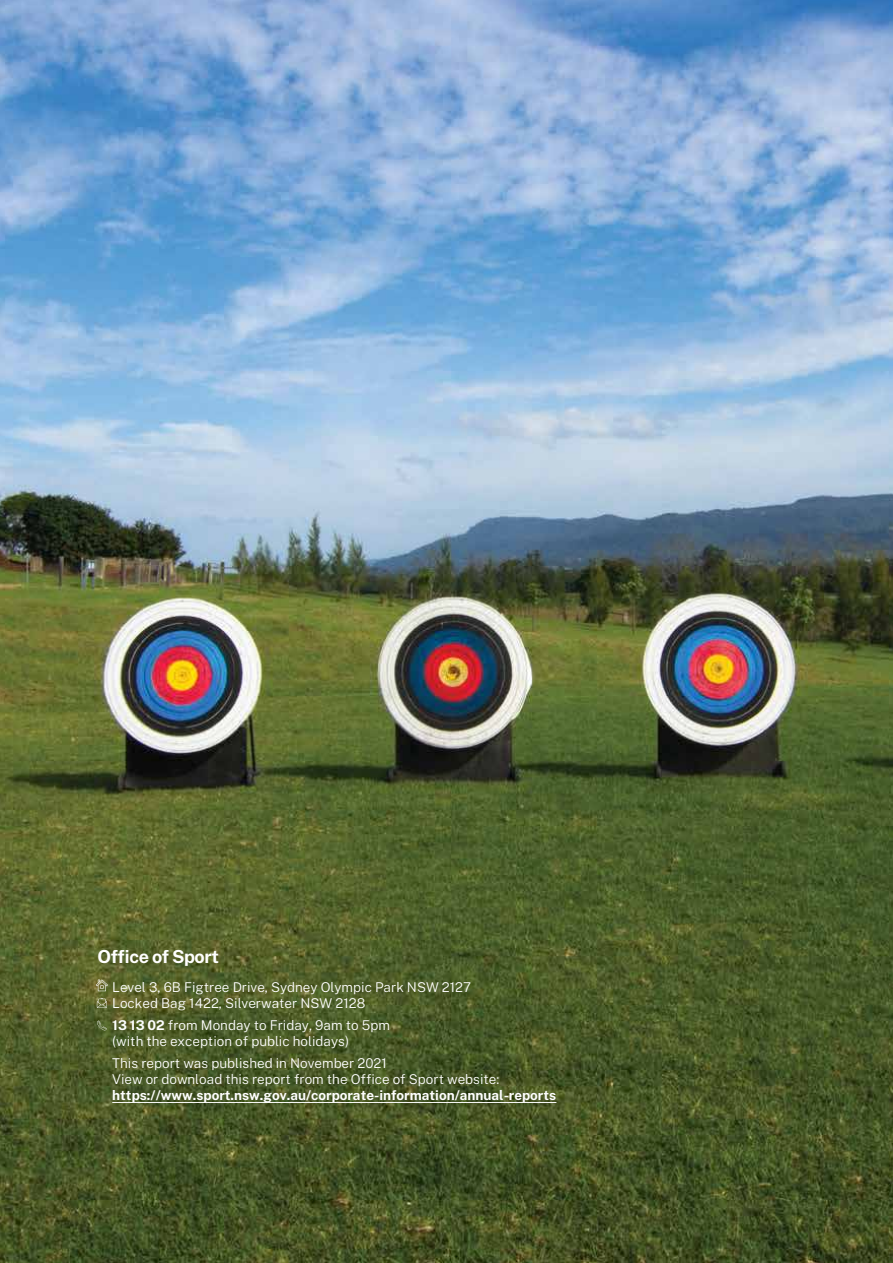
<style>
.page{position:relative;width:893px;height:1263px;background:#fff}
.page>*{position:absolute;margin:0;border:0;box-sizing:border-box;transform-origin:0 0}
.t1{font:700 18px "Public Sans";letter-spacing:-.02em;color:#fff}
.t2{font:300 13.5px/16.2px "Public Sans";color:#fff}
.t3{font:700 13.5px "Public Sans";color:#fff}
.s1{font-weight:700}
</style>
<div class="page">
<img style="left:0;top:0;width:893px;height:1263px">
<hr style="left:112px;top:1102px;width:444px;height:1px;background:#fff">
<svg style="left:97px;top:1020px;width:10px;height:10px"></svg>
<svg style="left:96px;top:979px;width:12px;height:12px"></svg>
<svg style="left:97px;top:998px;width:10px;height:10px"></svg>
<h1 class="t1" style="left:97px;top:944px;width:123px">Office of Sport</h1>
<p class="t2" style="left:112px;top:978px;width:360px">Level 3, 6B Figtree Drive, Sydney Olympic Park NSW 2127<br>Locked Bag 1422, Silverwater NSW 2128</p>
<p class="t2" style="left:112px;top:1016px;width:279px"><span class="s1">13 13 02</span> from Monday to Friday, 9am to 5pm (with the exception of public holidays)</p>
<p class="t2" style="left:112px;top:1054px;width:389px">This report was published in November 2021<br>View or download this report from the Office of Sport website:</p>
<p class="t3" style="left:112px;top:1085px;width:445px">https://www.sport.nsw.gov.au/corporate-information/annual-reports</p>
</div>
